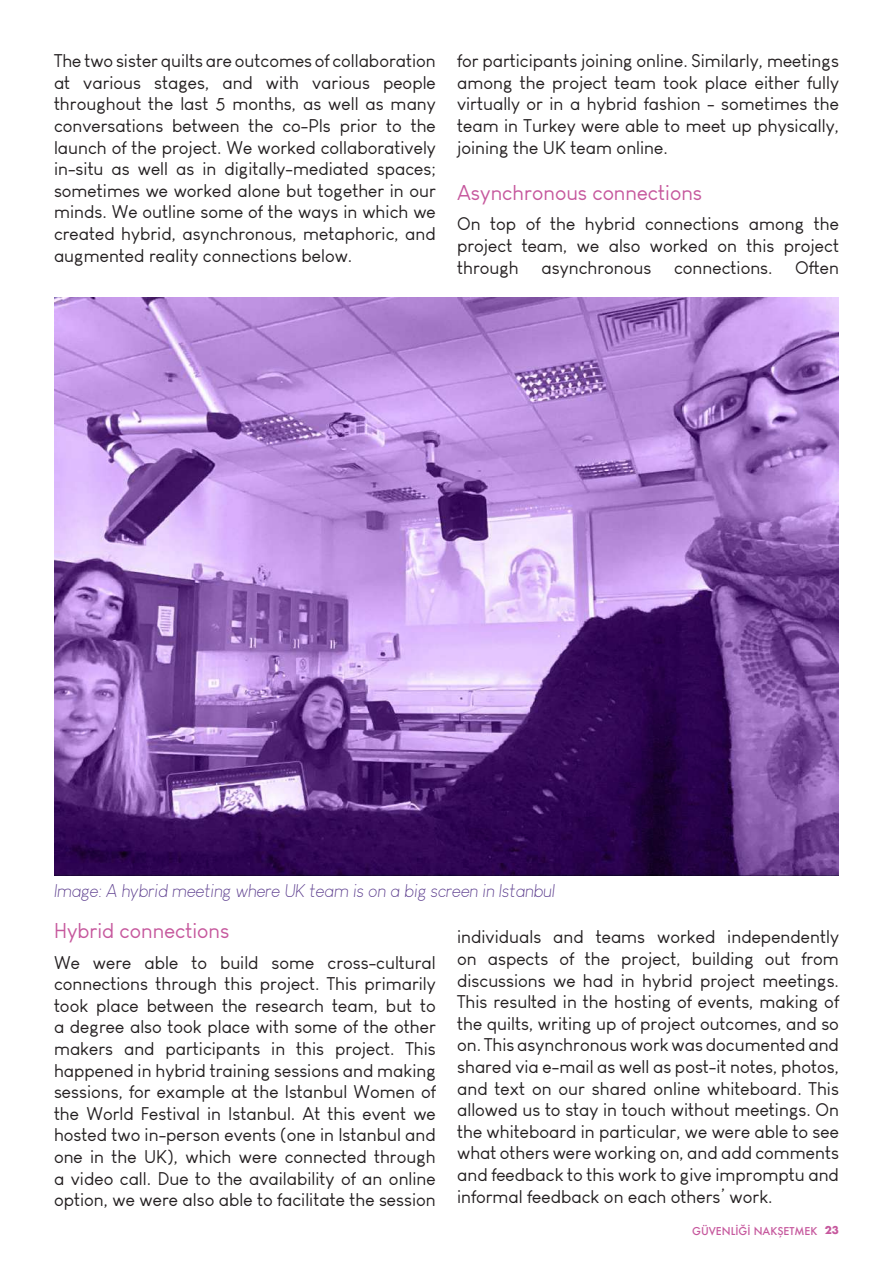
<style>
.page{position:relative;width:893px;height:1263px;background:#fff}
.page>*{position:absolute;margin:0;border:0;box-sizing:border-box;transform-origin:0 0}
.t1{font:21px "Louis George Cafe";color:#c6589d}
.t2{font:18px/21.6px "Louis George Cafe";color:#231f20;text-align:justify}
.t3{font:italic 300 18px "Louis George Cafe";color:#58388b}
.t4{font:500 10.5px "Futura";color:#c6589d}
.s1{font-weight:700}
</style>
<div class="page">
<img style="left:54px;top:298px;width:785px;height:577px">
<p class="t2" style="left:54px;top:50px;width:383px">The two sister quilts are outcomes of collaboration at various stages, and with various people throughout the last 5 months, as well as many conversations between the co-PIs prior to the launch of the project. We worked collaboratively in-situ as well as in digitally-mediated spaces; sometimes we worked alone but together in our minds. We outline some of the ways in which we created hybrid, asynchronous, metaphoric, and augmented reality connections below.</p>
<p class="t2" style="left:457px;top:50px;width:383px">for participants joining online. Similarly, meetings among the project team took place either fully virtually or in a hybrid fashion - sometimes the team in Turkey were able to meet up physically, joining the UK team online.</p>
<p class="t1" style="left:457px;top:180px;width:247px">Asynchronous connections</p>
<p class="t2" style="left:457px;top:213px;width:383px">On top of the hybrid connections among the project team, we also worked on this project through</p>
<p class="t2" style="left:542px;top:257px;width:111px">asynchronous</p>
<p class="t2" style="left:674px;top:257px;width:100px">connections.</p>
<p class="t2" style="left:795px;top:257px;width:45px">Often</p>
<p class="t3" style="left:54px;top:880px;width:502px">Image: A hybrid meeting where UK team is on a big screen in Istanbul</p>
<p class="t1" style="left:54px;top:918px;width:177px">Hybrid connections</p>
<p class="t2" style="left:54px;top:951px;width:383px">We were able to build some cross-cultural connections through this project. This primarily took place between the research team, but to a degree also took place with some of the other makers and participants in this project. This happened in hybrid training sessions and making sessions, for example at the Istanbul Women of the World Festival in Istanbul. At this event we hosted two in-person events (one in Istanbul and one in the UK), which were connected through a video call. Due to the availability of an online option, we were also able to facilitate the session</p>
<p class="t2" style="left:457px;top:926px;width:383px">individuals and teams worked independently on aspects of the project, building out from discussions we had in hybrid project meetings.<br>This resulted in the hosting of events, making of the quilts, writing up of project outcomes, and so on. This asynchronous work was documented and shared via e-mail as well as post-it notes, photos, and text on our shared online whiteboard. This allowed us to stay in touch without meetings. On the whiteboard in particular, we were able to see what others were working on, and add comments and feedback to this work to give impromptu and informal feedback on each others’ work.</p>
<p class="t4" style="left:692px;top:1223px;width:148px">GÜVENLİĞİ NAKŞETMEK <span class="s1">23</span></p>
</div>
